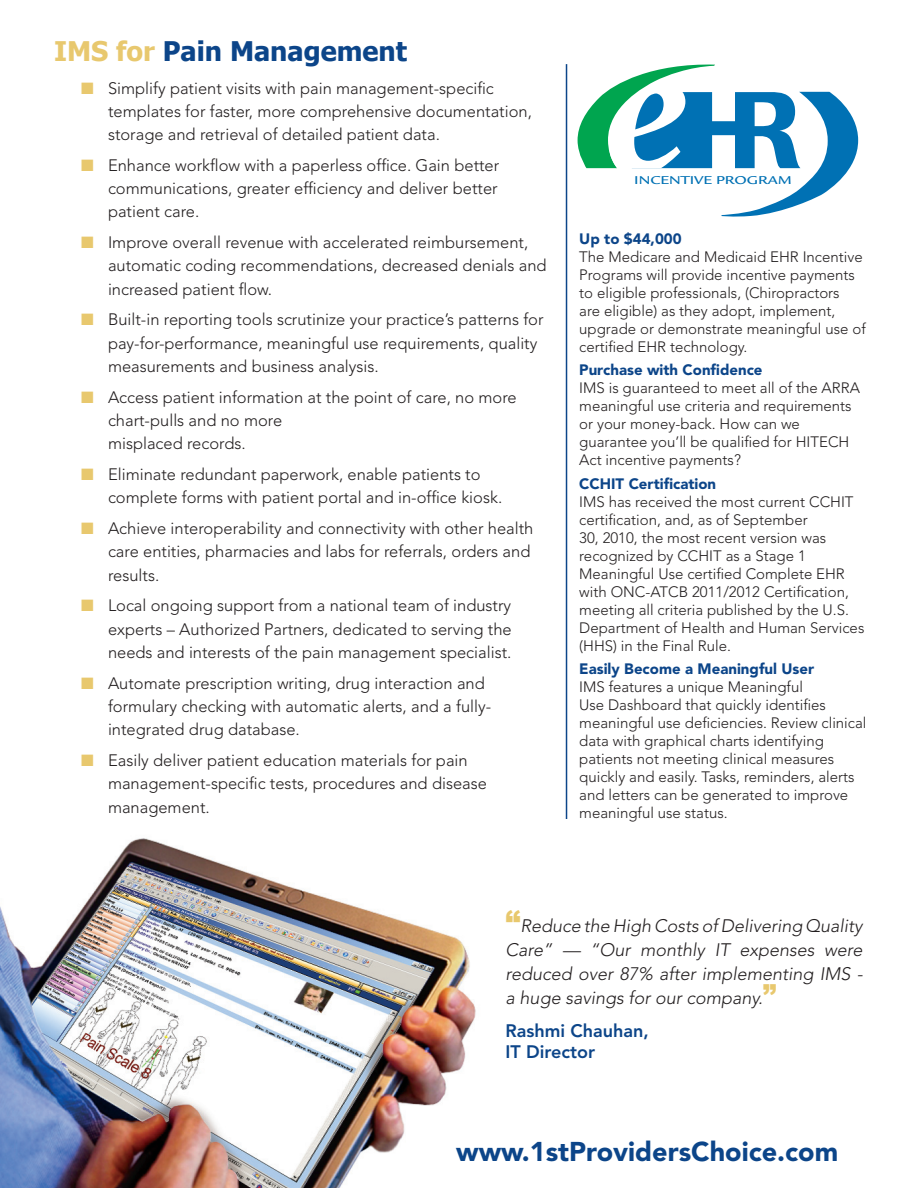
<style>
.page{position:relative;width:918px;height:1188px;background:#fff}
.page>*{position:absolute;margin:0;border:0;box-sizing:border-box;transform-origin:0 0}
.t1{font:900 27px "Avenir";color:#0c4589}
.t2{font:700 27px "Tahoma";color:#0c4589}
.t3{font:italic 300 18px/24px "Avenir";color:#231f20;text-align:justify}
.t4{font:800 18px/21.6px "Avenir";color:#0c4589}
.t5{font:300 16.5px/23.2px "Avenir";color:#231f20}
.t6{font:300 15px/18px "Avenir";color:#231f20}
.t7{font:900 15px "Avenir";color:#0c4589}
.t8{font:500 12.45px "Legacy Sans";color:#0071b4;scale:1.27 1}
.s1{color:#e8c86e}
.s2{font-family:"Arial";font-weight:900;font-style:normal;font-size:30px;color:#e8c86e}
.s3{font-family:"Arial";font-weight:900;font-style:normal;font-size:27px;color:#e8c86e}
</style>
<div class="page">
<img style="left:0;top:838px;width:476px;height:350px">
<hr style="left:566px;top:64px;width:1px;height:755px;background:#0c4589">
<svg style="left:578px;top:64px;width:280px;height:153px"></svg>
<h1 class="t2" style="left:54px;top:41px;width:355px"><span class="s1">IMS for</span> Pain Management</h1>
<p class="t5" style="left:108px;top:78px;width:426px;text-indent:-27px"><span class="s1">■</span> Simplify patient visits with pain management-specific templates for faster, more comprehensive documentation, storage and retrieval of detailed patient data.</p>
<p class="t5" style="left:108px;top:155px;width:393px;text-align:justify;text-indent:-27px"><span class="s1">■</span> Enhance workflow with a paperless office. Gain better communications, greater efficiency and deliver better patient care.</p>
<p class="t5" style="left:108px;top:232px;width:440px;text-indent:-27px"><span class="s1">■</span> Improve overall revenue with accelerated reimbursement, automatic coding recommendations, decreased denials and increased patient flow.</p>
<p class="t5" style="left:108px;top:309px;width:437px;text-indent:-27px"><span class="s1">■</span> Built-in reporting tools scrutinize your practice’s patterns for pay-for-performance, meaningful use requirements, quality measurements and business analysis.</p>
<p class="t5" style="left:108px;top:387px;width:410px;text-indent:-27px"><span class="s1">■</span> Access patient information at the point of care, no more chart-pulls and no more<br>misplaced records.</p>
<p class="t5" style="left:108px;top:464px;width:396px;text-indent:-27px"><span class="s1">■</span> Eliminate redundant paperwork, enable patients to complete forms with patient portal and in-office kiosk.</p>
<p class="t5" style="left:108px;top:518px;width:427px;text-indent:-27px"><span class="s1">■</span> Achieve interoperability and connectivity with other health care entities, pharmacies and labs for referrals, orders and results.</p>
<p class="t5" style="left:108px;top:595px;width:405px;text-align:justify;text-indent:-27px"><span class="s1">■</span> Local ongoing support from a national team of industry experts – Authorized Partners, dedicated to serving the needs and interests of the pain management specialist.</p>
<p class="t5" style="left:108px;top:673px;width:385px;text-indent:-27px"><span class="s1">■</span> Automate prescription writing, drug interaction and formulary checking with automatic alerts, and a fully&shy;integrated drug database.</p>
<p class="t5" style="left:108px;top:750px;width:381px;text-indent:-27px"><span class="s1">■</span> Easily deliver patient education materials for pain management-specific tests, procedures and disease management.</p>
<p class="t8" style="left:634px;top:172px;width:126px">INCENTIVE PROGRAM</p>
<p class="t7" style="left:579px;top:232px;width:104px">Up to $44,000</p>
<p class="t6" style="left:579px;top:249px;width:288px">The Medicare and Medicaid EHR Incentive Programs will provide incentive payments to eligible professionals, (Chiropractors<br>are eligible) as they adopt, implement, upgrade or demonstrate meaningful use of certified EHR technology.</p>
<p class="t7" style="left:579px;top:364px;width:185px">Purchase with Confidence</p>
<p class="t6" style="left:579px;top:380px;width:282px">IMS is guaranteed to meet all of the ARRA meaningful use criteria and requirements or your money-back. How can we guarantee you’ll be qualified for HITECH Act incentive payments?</p>
<p class="t7" style="left:579px;top:477px;width:138px">CCHIT Certification</p>
<p class="t6" style="left:579px;top:494px;width:287px">IMS has received the most current CCHIT certification, and, as of September<br>30, 2010, the most recent version was recognized by CCHIT as a Stage 1<br>Meaningful Use certified Complete EHR with ONC-ATCB 2011/2012 Certification, meeting all criteria published by the U.S.<br>Department of Health and Human Services (HHS) in the Final Rule.</p>
<p class="t7" style="left:579px;top:662px;width:237px">Easily Become a Meaningful User</p>
<p class="t6" style="left:579px;top:679px;width:289px">IMS features a unique Meaningful<br>Use Dashboard that quickly identifies meaningful use deficiencies. Review clinical data with graphical charts identifying patients not meeting clinical measures quickly and easily. Tasks, reminders, alerts and letters can be generated to improve meaningful use status.</p>
<p class="t3" style="left:506px;top:915px;width:359px"><span class="s2">“</span>Reduce the High Costs of Delivering Quality Care” — “Our monthly IT expenses were reduced over 87% after implementing IMS - a huge savings for our company.<span class="s3">”</span></p>
<p class="t4" style="left:506px;top:1021px;width:145px">Rashmi Chauhan,<br>IT Director</p>
<h1 class="t1" style="left:456px;top:1140px;width:383px">www.1stProvidersChoice.com</h1>
</div>
